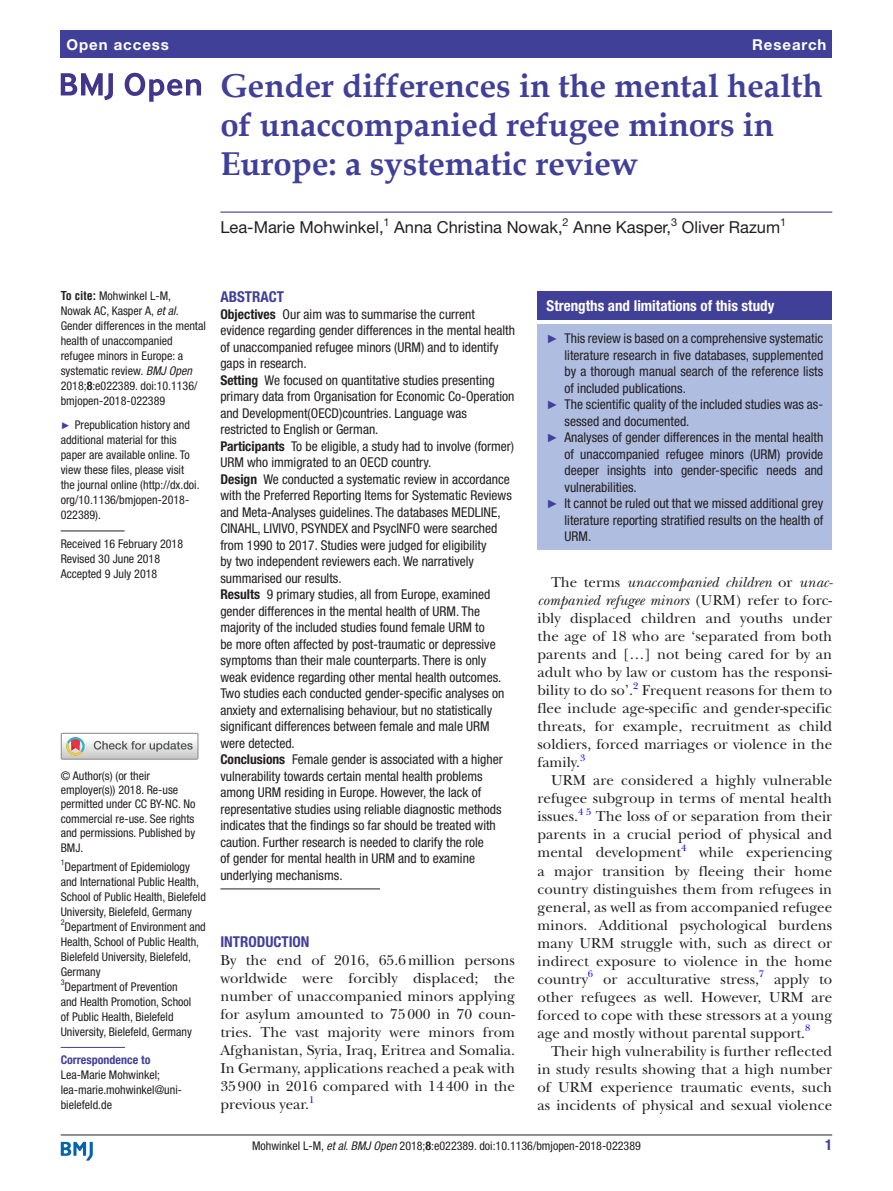
<style>
.page{position:relative;width:893px;height:1191px;background:#fff}
.page>*{position:absolute;margin:0;border:0;box-sizing:border-box;transform-origin:0 0}
.t1{font:700 33px/39px "Book Antiqua";color:#414099}
.t2{font:16.5px "Helvetica Neue LT Std";color:#231f20}
.t3{font:15px/18px "New Baskerville";color:#231f20;text-align:justify}
.t4{font:700 condensed 15px "Helvetica Neue LT Std";color:#fff}
.t5{font:700 condensed 15px "Helvetica Neue LT Std";color:#414099}
.t6{font:700 15px "Helvetica Neue LT Std";letter-spacing:.065em;color:#fff}
.t7{font:condensed 13.5px/16.5px "Helvetica Neue LT Std";color:#231f20}
.t8{font:condensed 12px/15px "Helvetica Neue LT Std";color:#231f20}
.t9{font:700 condensed 12px "Helvetica Neue LT Std";color:#414099}
.t10{font:10.95px "Helvetica Neue LT Std";color:#231f20}
.t11{font:9.9px "New Baskerville";color:#00f}
.t12{font:condensed 7.95px "Helvetica Neue LT Std";color:#231f20}
.s1{font-family:"Helvetica LT Std";font-weight:700}
.s2{font-style:italic}
.s3{font-weight:700}
.s4{font-family:"Arial";font-stretch:normal;font-size:9.75px;color:#414099}
.s5{font-family:"Arial";font-stretch:normal;font-size:12px;color:#414099}
</style>
<div class="page">
<hr style="left:61px;top:1134px;width:771px;height:1px;background:#231f20">
<svg style="left:61px;top:1141px;width:32px;height:19px"></svg>
<div style="left:61px;top:31px;width:771px;height:27px;background:#414099"></div>
<hr style="left:220px;top:211px;width:612px;height:2px;background:#414099">
<hr style="left:61px;top:530px;width:64px;height:1px;background:#231f20">
<hr style="left:61px;top:1047px;width:64px;height:1px;background:#414099">
<svg style="left:61px;top:73px;width:52px;height:27px"></svg>
<svg style="left:125px;top:73px;width:76px;height:29px"></svg>
<div style="left:61px;top:732px;width:138px;height:27px;border:1px solid #969090"></div>
<svg style="left:61px;top:733px;width:137px;height:26px"></svg>
<hr style="left:220px;top:888px;width:160px;height:1px;background:#231f20">
<div style="left:538px;top:292px;width:294px;height:28px;background:#414099"></div>
<div style="left:538px;top:324px;width:294px;height:226px;background:#afbde1"></div>
<p class="t6" style="left:66px;top:35px;width:104px">Open access</p>
<p class="t6" style="left:752px;top:35px;width:76px">Research</p>
<h1 class="t1" style="left:220px;top:66px;width:604px">Gender differences in the mental health of unaccompanied refugee minors in<br>Europe: a systematic review</h1>
<p class="t2" style="left:220px;top:218px;width:165px">Lea-Marie Mohwinkel,</p>
<p class="t10" style="left:384px;top:215px;width:8px">1</p>
<p class="t2" style="left:394px;top:218px;width:170px">Anna Christina Nowak,</p>
<p class="t10" style="left:563px;top:215px;width:8px">2</p>
<p class="t2" style="left:573px;top:218px;width:99px">Anne Kasper,</p>
<p class="t10" style="left:671px;top:215px;width:8px">3</p>
<p class="t2" style="left:682px;top:218px;width:100px">Oliver Razum</p>
<p class="t10" style="left:780px;top:215px;width:8px">1</p>
<p class="t8" style="left:61px;top:288px;width:147px"><span class="s1">To cite:</span> Mohwinkel L-M,<br>Nowak AC, Kasper A, <span class="s2">et al</span>.<br>Gender differences in the mental health of unaccompanied refugee minors in Europe: a systematic review. <span class="s2">BMJ Open<br></span>2018;<span class="s3">8</span>:e022389. doi:10.1136/ bmjopen-2018-022389</p>
<p class="t8" style="left:61px;top:417px;width:140px"><span class="s4">►</span> Prepublication history and additional material for this paper are available online. To view these files, please visit the journal online (http://dx.doi. org/10.1136/bmjopen-2018-<br>022389).</p>
<p class="t8" style="left:61px;top:536px;width:124px">Received 16 February 2018<br>Revised 30 June 2018<br>Accepted 9 July 2018</p>
<p class="t8" style="left:61px;top:768px;width:136px;line-height:14.4px">© Author(s) (or their employer(s)) 2018. Re-use permitted under CC BY-NC. No commercial re-use. See rights and permissions. Published by<br>BMJ.</p>
<p class="t12" style="left:61px;top:858px;width:5px">1</p>
<p class="t8" style="left:61px;top:859px;width:147px;text-indent:4px">Department of Epidemiology and International Public Health,<br>School of Public Health, Bielefeld<br>University, Bielefeld, Germany</p>
<p class="t12" style="left:61px;top:918px;width:5px">2</p>
<p class="t8" style="left:61px;top:919px;width:147px;text-indent:4px">Department of Environment and<br>Health, School of Public Health,<br>Bielefeld University, Bielefeld,<br>Germany</p>
<p class="t12" style="left:61px;top:978px;width:5px">3</p>
<p class="t8" style="left:61px;top:979px;width:133px;text-indent:4px">Department of Prevention and Health Promotion, School of Public Health, Bielefeld<br>University, Bielefeld, Germany</p>
<p class="t9" style="left:61px;top:1052px;width:91px">Correspondence to</p>
<p class="t8" style="left:61px;top:1067px;width:123px">Lea-Marie Mohwinkel; lea-marie.mohwinkel@uni&shy;bielefeld.de</p>
<p class="t5" style="left:220px;top:288px;width:65px">Abstract</p>
<p class="t7" style="left:220px;top:306px;width:296px"><span class="s3">Objectives</span> Our aim was to summarise the current evidence regarding gender differences in the mental health of unaccompanied refugee minors (URM) and to identify gaps in research.<br><span class="s3">Setting</span> We focused on quantitative studies presenting primary data from Organisation for Economic Co-Operation and Development(OECD)countries. Language was restricted to English or German.<br><span class="s3">Participants</span> To be eligible, a study had to involve (former)<br>URM who immigrated to an OECD country.<br><span class="s3">Design</span> We conducted a systematic review in accordance with the Preferred Reporting Items for Systematic Reviews and Meta-Analyses guidelines. The databases MEDLINE, CINAHL, LIVIVO, PSYNDEX and PsycINFO were searched from 1990 to 2017. Studies were judged for eligibility<br>by two independent reviewers each. We narratively summarised our results.<br><span class="s3">Results</span> 9 primary studies, all from Europe, examined gender differences in the mental health of URM. The majority of the included studies found female URM to<br>be more often affected by post-traumatic or depressive symptoms than their male counterparts. There is only weak evidence regarding other mental health outcomes.<br>Two studies each conducted gender-specific analyses on anxiety and externalising behaviour, but no statistically significant differences between female and male URM were detected.<br><span class="s3">Conclusions</span> Female gender is associated with a higher vulnerability towards certain mental health problems among URM residing in Europe. However, the lack of representative studies using reliable diagnostic methods indicates that the findings so far should be treated with caution. Further research is needed to clarify the role<br>of gender for mental health in URM and to examine underlying mechanisms.</p>
<p class="t5" style="left:220px;top:933px;width:91px">Introduction</p>
<p class="t3" style="left:220px;top:951px;width:296px">By the end of 2016, 65.6million persons worldwide were forcibly displaced; the number of unaccompanied minors applying for asylum amounted to 75000 in 70 coun&shy;tries. The vast majority were minors from Afghanistan, Syria, Iraq, Eritrea and Somalia.<br>In Germany, applications reached a peak with 35900 in 2016 compared with 14400 in the previous year.<sup>1</sup></p>
<p class="t4" style="left:547px;top:297px;width:229px">Strengths and limitations of this study</p>
<p class="t7" style="left:547px;top:330px;width:278px"><span class="s5">►</span> This review is based on a comprehensive systematic</p>
<p class="t7" style="left:565px;top:346px;width:260px">literature research in five databases, supplemented</p>
<p class="t7" style="left:565px;top:363px;width:260px">by a thorough manual search of the reference lists</p>
<p class="t7" style="left:565px;top:379px;width:123px">of included publications.</p>
<p class="t7" style="left:547px;top:396px;width:278px"><span class="s5">►</span> The scientific quality of the included studies was as-</p>
<p class="t7" style="left:565px;top:412px;width:126px">sessed and documented.</p>
<p class="t7" style="left:547px;top:429px;width:278px"><span class="s5">►</span> Analyses of gender differences in the mental health</p>
<p class="t7" style="left:565px;top:445px;width:260px">of unaccompanied refugee minors (URM) provide</p>
<p class="t7" style="left:565px;top:462px;width:260px">deeper insights into gender-specific needs and</p>
<p class="t7" style="left:565px;top:478px;width:74px">vulnerabilities.</p>
<p class="t7" style="left:547px;top:495px;width:278px"><span class="s5">►</span> It cannot be ruled out that we missed additional grey</p>
<p class="t7" style="left:565px;top:511px;width:260px">literature reporting stratified results on the health of</p>
<p class="t7" style="left:565px;top:528px;width:28px">URM.</p>
<p class="t3" style="left:538px;top:573px;width:297px;text-indent:14px">The terms <span class="s2">unaccompanied children</span> or <span class="s2">unac&shy;companied refugee minors</span> (URM) refer to forc&shy;ibly displaced children and youths under the age of 18 who are ‘separated from both parents and […] not being cared for by an adult who by law or custom has the responsi&shy;bility to do so’.<sup>2</sup> Frequent reasons for them to flee include age-specific and gender-specific threats, for example, recruitment as child soldiers, forced marriages or violence in the family.</p>
<p class="t11" style="left:580px;top:751px;width:7px">3</p>
<p class="t3" style="left:538px;top:771px;width:296px;text-indent:14px">URM are considered a highly vulnerable refugee subgroup in terms of mental health issues.<sup>4</sup> <sup>5</sup> The loss of or separation from their parents in a crucial period of physical and mental development</p>
<p class="t11" style="left:681px;top:841px;width:7px">4</p>
<p class="t3" style="left:538px;top:843px;width:296px;text-indent:161px">while experiencing a major transition by fleeing their home country distinguishes them from refugees in general, as well as from accompanied refugee minors. Additional psychological burdens many URM struggle with, such as direct or indirect exposure to violence in the home country</p>
<p class="t11" style="left:759px;top:967px;width:7px">7</p>
<p class="t3" style="left:538px;top:969px;width:296px;text-indent:236px">apply to other refugees as well. However, URM are forced to cope with these stressors at a young age and mostly without parental support.</p>
<p class="t11" style="left:588px;top:967px;width:7px">6</p>
<p class="t3" style="left:603px;top:969px;width:157px">or acculturative stress,</p>
<p class="t11" style="left:805px;top:1021px;width:7px">8</p>
<p class="t3" style="left:538px;top:1041px;width:296px;text-indent:14px">Their high vulnerability is further reflected in study results showing that a high number of URM experience traumatic events, such as incidents of physical and sexual violence</p>
<p class="t8" style="left:252px;top:1137px;width:390px">Mohwinkel L-M, <span class="s2">et al</span>. <span class="s2">BMJ Open</span> 2018;<span class="s3">8</span>:e022389. doi:10.1136/bmjopen-2018-022389</p>
<p class="t5" style="left:825px;top:1135px;width:9px">1</p>
</div>
